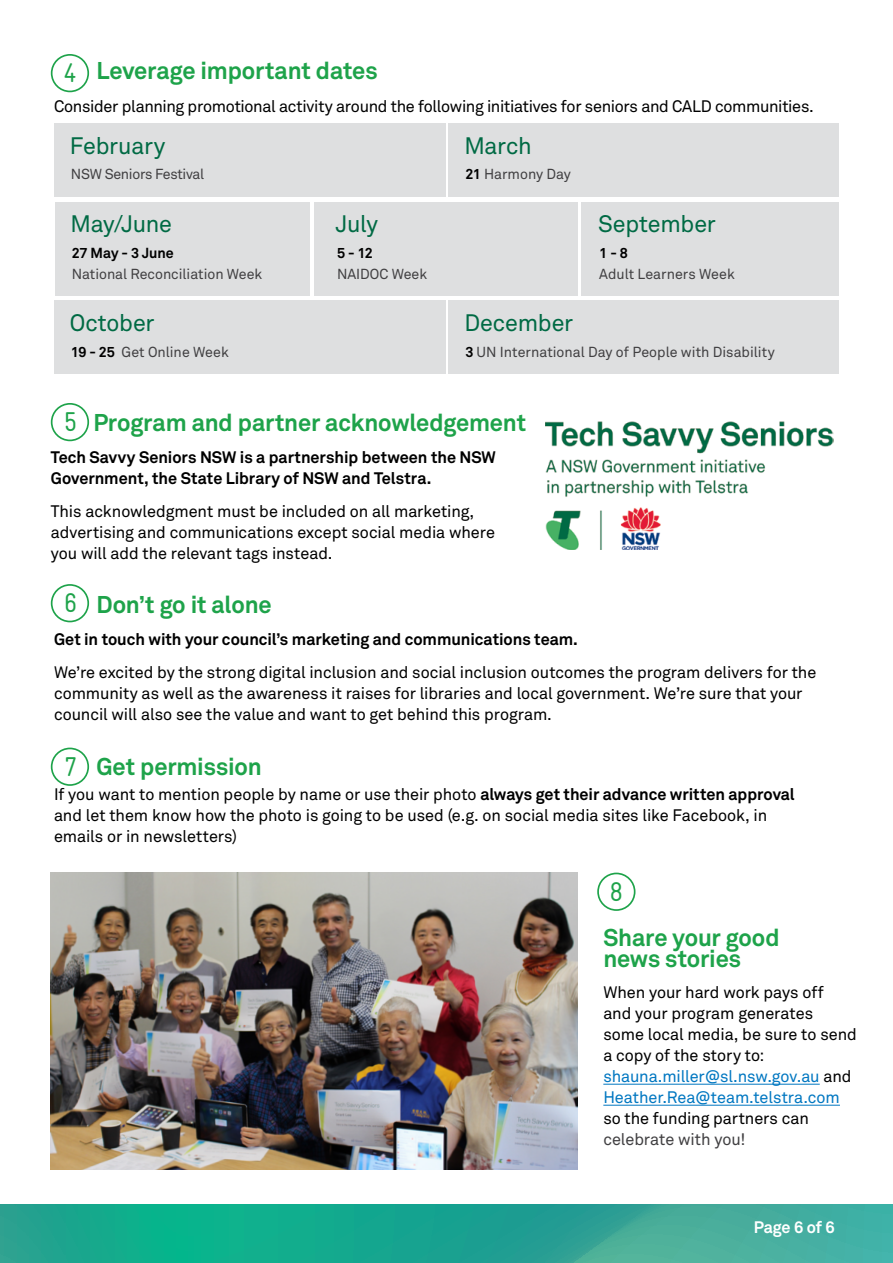
<style>
.page{position:relative;width:893px;height:1263px;background:#fff}
.page>*{position:absolute;margin:0;border:0;box-sizing:border-box;transform-origin:0 0}
.t1{font:27px "Gravur Cond Pro Reg R Cone";color:#1ea34a}
.t2{font:700 24px/21px "Telstra Akkurat";letter-spacing:-.005em;color:#1ea34a}
.t3{font:23.55px "Telstra Akkurat";letter-spacing:-.01em;color:#006a44}
.t4{font:16.5px/21px "Telstra Akkurat";letter-spacing:-.005em;color:#000}
.t5{font:700 16.5px/21px "Telstra Akkurat";color:#000}
.t6{font:700 16.5px "Telstra Akkurat";letter-spacing:-.01em;color:#fff}
.t7{font:14.4px "Telstra Akkurat";color:#414042}
.t8{font:14.4px "Telstra Akkurat";letter-spacing:-.02em;color:#414042}
.t9{font:700 14.4px "Telstra Akkurat";color:#000}
.s1{font-weight:700;color:#000}
.s2{font-weight:700}
.s3{color:#0077c1}
.s4{color:#414042}
</style>
<div class="page">
<svg style="left:0;top:1204px;width:893px;height:59px;background:#26a994"></svg>
<svg style="left:51px;top:54px;width:38px;height:38px"></svg>
<svg style="left:51px;top:403px;width:38px;height:38px"></svg>
<svg style="left:51px;top:584px;width:38px;height:38px"></svg>
<svg style="left:51px;top:748px;width:38px;height:38px"></svg>
<hr style="left:603px;top:1084px;width:217px;height:1px;background:#0077c1">
<hr style="left:603px;top:1105px;width:237px;height:1px;background:#0077c1">
<img style="left:546px;top:421px;width:287px;height:129px">
<svg style="left:597px;top:873px;width:38px;height:38px"></svg>
<img style="left:51px;top:873px;width:527px;height:296px">
<div style="left:54px;top:123px;width:391px;height:74px;background:#dedfe0"></div>
<div style="left:449px;top:123px;width:390px;height:74px;background:#dedfe0"></div>
<div style="left:54px;top:300px;width:391px;height:74px;background:#dedfe0"></div>
<div style="left:449px;top:300px;width:390px;height:74px;background:#dedfe0"></div>
<div style="left:55px;top:202px;width:254px;height:94px;background:#dedfe0"></div>
<div style="left:314px;top:202px;width:264px;height:94px;background:#dedfe0"></div>
<div style="left:581px;top:202px;width:258px;height:94px;background:#dedfe0"></div>
<h4 class="t2" style="left:97px;top:60px;width:283px">Leverage important dates</h4>
<p class="t4" style="left:54px;top:96px;width:761px">Consider planning promotional activity around the following initiatives for seniors and CALD communities.</p>
<p class="t1" style="left:64px;top:54px;width:14px">4</p>
<p class="t3" style="left:70px;top:132px;width:97px">February</p>
<p class="t3" style="left:464px;top:132px;width:69px">March</p>
<p class="t8" style="left:71px;top:166px;width:135px">NSW Seniors Festival</p>
<p class="t7" style="left:465px;top:166px;width:107px"><span class="s1">21</span> Harmony Day</p>
<p class="t3" style="left:71px;top:210px;width:103px">May/June</p>
<p class="t3" style="left:336px;top:210px;width:44px">July</p>
<p class="t3" style="left:598px;top:210px;width:119px">September</p>
<p class="t9" style="left:72px;top:244px;width:104px">27 May - 3 June</p>
<p class="t7" style="left:72px;top:265px;width:192px">National Reconciliation Week</p>
<p class="t9" style="left:337px;top:244px;width:37px">5 - 12</p>
<p class="t7" style="left:337px;top:265px;width:92px">NAIDOC Week</p>
<p class="t3" style="left:70px;top:309px;width:86px">October</p>
<p class="t3" style="left:464px;top:309px;width:110px">December</p>
<p class="t9" style="left:599px;top:244px;width:30px">1 - 8</p>
<p class="t7" style="left:599px;top:265px;width:137px">Adult Learners Week</p>
<p class="t7" style="left:71px;top:343px;width:159px"><span class="s1">19 - 25</span> Get Online Week</p>
<p class="t7" style="left:465px;top:343px;width:311px"><span class="s1">3</span> UN International Day of People with Disability</p>
<h3 class="t1" style="left:64px;top:403px;width:14px">5</h3>
<h3 class="t2" style="left:93px;top:412px;width:434px">Program and partner acknowledgement</h3>
<p class="t5" style="left:51px;top:446px;width:446px">Tech Savvy Seniors NSW is a partnership between the NSW<br>Government, the State Library of NSW and Telstra.</p>
<p class="t4" style="left:51px;top:501px;width:446px">This acknowledgment must be included on all marketing, advertising and communications except social media where you will add the relevant tags instead.</p>
<h3 class="t1" style="left:64px;top:584px;width:15px">6</h3>
<h3 class="t2" style="left:97px;top:594px;width:177px">Don’t go it alone</h3>
<p class="t5" style="left:54px;top:628px;width:525px">Get in touch with your council’s marketing and communications team.</p>
<p class="t4" style="left:54px;top:662px;width:764px">We’re excited by the strong digital inclusion and social inclusion outcomes the program delivers for the community as well as the awareness it raises for libraries and local government. We’re sure that your council will also see the value and want to get behind this program.</p>
<h3 class="t1" style="left:65px;top:747px;width:13px">7</h3>
<h3 class="t2" style="left:97px;top:756px;width:167px">Get permission</h3>
<p class="t4" style="left:54px;top:784px;width:742px">If you want to mention people by name or use their photo <span class="s2">always get their advance written approval </span>and let them know how the photo is going to be used (e.g. on social media sites like Facebook, in emails or in newsletters)</p>
<p class="t1" style="left:609px;top:872px;width:15px">8</p>
<h4 class="t2" style="left:603px;top:927px;width:178px">Share your good news stories</h4>
<p class="t4" style="left:603px;top:982px;width:255px">When your hard work pays off<br>and your program generates some local media, be sure to send a copy of the story to: <span class="s3">shauna.miller@sl.nsw.gov.au</span> and<br><span class="s3">Heather.Rea@team.telstra.com </span>so the funding partners can <span class="s4">celebrate with you!</span></p>
<p class="t6" style="left:754px;top:1217px;width:82px">Page 6 of 6</p>
</div>
